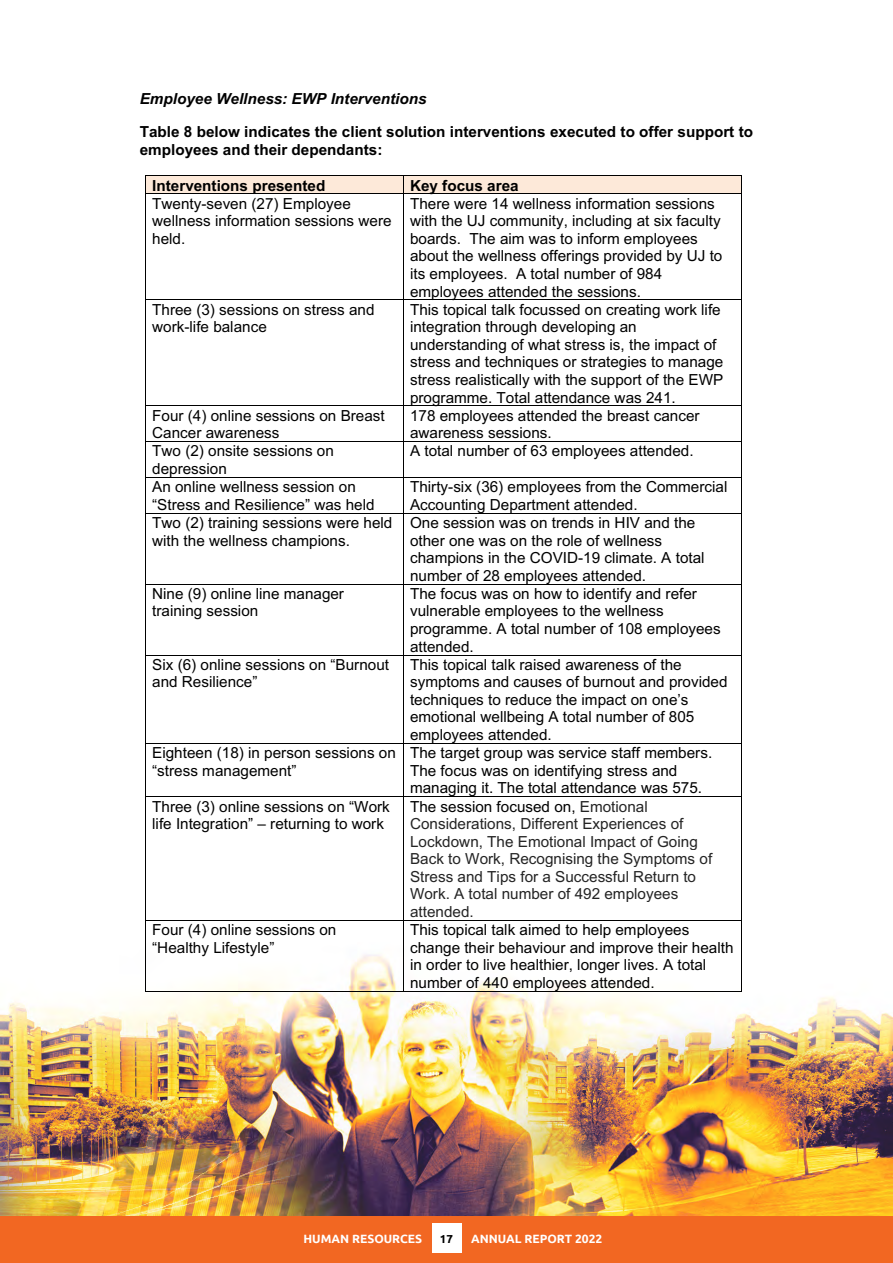
<style>
.page{position:relative;width:893px;height:1263px;background:#fff}
.page>*{position:absolute;margin:0;border:0;box-sizing:border-box;transform-origin:0 0}
.t1{font:15.3px/17.5px "Arial";color:#000}
.t2{font:15.3px/17.5px "Arial";color:#242424}
.t3{font:700 15.3px/17.7px "Arial";color:#000}
.t4{font:italic 700 15.3px "Arial";color:#000}
.t5{font:700 12px "Ubuntu";color:#fff}
.t6{font:700 11.55px "Ubuntu";color:#000}
.s1{color:#000}
</style>
<div class="page">
<img style="left:0;top:955px;width:893px;height:262px">
<div style="left:0;top:1217px;width:893px;height:46px;background:#f26722"></div>
<div style="left:432px;top:1223px;width:29px;height:30px;background:#fff"></div>
<div style="left:146px;top:176px;width:257px;height:18px;background:#fde9d9"></div>
<div style="left:404px;top:176px;width:337px;height:18px;background:#fde9d9"></div>
<hr style="left:146px;top:176px;width:257px;height:1px;background:#000">
<hr style="left:404px;top:176px;width:337px;height:1px;background:#000">
<svg style="left:145px;top:176px;width:1px;height:18px"></svg>
<hr style="left:146px;top:194px;width:257px;height:1px;background:#000">
<svg style="left:403px;top:176px;width:1px;height:18px"></svg>
<hr style="left:404px;top:194px;width:337px;height:1px;background:#000">
<svg style="left:741px;top:176px;width:1px;height:18px"></svg>
<hr style="left:145px;top:194px;width:1px;height:106px;background:#000">
<hr style="left:403px;top:194px;width:1px;height:106px;background:#000">
<hr style="left:741px;top:194px;width:1px;height:106px;background:#000">
<hr style="left:146px;top:300px;width:257px;height:1px;background:#000">
<hr style="left:404px;top:300px;width:337px;height:1px;background:#000">
<hr style="left:145px;top:300px;width:1px;height:106px;background:#000">
<hr style="left:403px;top:300px;width:1px;height:106px;background:#000">
<hr style="left:741px;top:300px;width:1px;height:106px;background:#000">
<hr style="left:146px;top:406px;width:257px;height:1px;background:#000">
<hr style="left:404px;top:406px;width:337px;height:1px;background:#000">
<hr style="left:145px;top:406px;width:1px;height:35px;background:#000">
<hr style="left:403px;top:406px;width:1px;height:35px;background:#000">
<hr style="left:741px;top:406px;width:1px;height:35px;background:#000">
<hr style="left:146px;top:441px;width:257px;height:1px;background:#000">
<hr style="left:404px;top:441px;width:337px;height:1px;background:#000">
<hr style="left:145px;top:442px;width:1px;height:35px;background:#000">
<hr style="left:403px;top:442px;width:1px;height:35px;background:#000">
<hr style="left:741px;top:442px;width:1px;height:35px;background:#000">
<hr style="left:146px;top:477px;width:257px;height:1px;background:#000">
<hr style="left:404px;top:477px;width:337px;height:1px;background:#000">
<hr style="left:145px;top:478px;width:1px;height:35px;background:#000">
<hr style="left:403px;top:478px;width:1px;height:35px;background:#000">
<hr style="left:741px;top:478px;width:1px;height:35px;background:#000">
<hr style="left:146px;top:513px;width:257px;height:1px;background:#000">
<hr style="left:404px;top:513px;width:337px;height:1px;background:#000">
<hr style="left:145px;top:514px;width:1px;height:70px;background:#000">
<hr style="left:403px;top:514px;width:1px;height:70px;background:#000">
<hr style="left:741px;top:514px;width:1px;height:70px;background:#000">
<hr style="left:146px;top:584px;width:257px;height:1px;background:#000">
<hr style="left:404px;top:584px;width:337px;height:1px;background:#000">
<hr style="left:145px;top:585px;width:1px;height:70px;background:#000">
<hr style="left:403px;top:585px;width:1px;height:70px;background:#000">
<hr style="left:741px;top:585px;width:1px;height:70px;background:#000">
<hr style="left:146px;top:655px;width:257px;height:1px;background:#000">
<hr style="left:404px;top:655px;width:337px;height:1px;background:#000">
<hr style="left:145px;top:655px;width:1px;height:88px;background:#000">
<hr style="left:403px;top:655px;width:1px;height:88px;background:#000">
<hr style="left:741px;top:655px;width:1px;height:88px;background:#000">
<hr style="left:146px;top:743px;width:257px;height:1px;background:#000">
<hr style="left:404px;top:743px;width:337px;height:1px;background:#000">
<hr style="left:145px;top:744px;width:1px;height:53px;background:#000">
<hr style="left:403px;top:744px;width:1px;height:53px;background:#000">
<hr style="left:741px;top:744px;width:1px;height:53px;background:#000">
<hr style="left:146px;top:797px;width:257px;height:1px;background:#000">
<hr style="left:404px;top:797px;width:337px;height:1px;background:#000">
<hr style="left:145px;top:797px;width:1px;height:123px;background:#000">
<hr style="left:403px;top:797px;width:1px;height:123px;background:#000">
<hr style="left:741px;top:797px;width:1px;height:123px;background:#000">
<hr style="left:146px;top:920px;width:257px;height:1px;background:#000">
<hr style="left:404px;top:920px;width:337px;height:1px;background:#000">
<hr style="left:145px;top:921px;width:1px;height:70px;background:#000">
<hr style="left:146px;top:991px;width:257px;height:1px;background:#000">
<hr style="left:403px;top:921px;width:1px;height:70px;background:#000">
<hr style="left:404px;top:991px;width:337px;height:1px;background:#000">
<hr style="left:741px;top:921px;width:1px;height:70px;background:#000">
<p class="t4" style="left:140px;top:89px;width:288px">Employee Wellness: EWP Interventions</p>
<p class="t3" style="left:140px;top:123px;width:615px">Table 8 below indicates the client solution interventions executed to offer support to employees and their dependants:</p>
<p class="t3" style="left:152px;top:177px;width:175px">Interventions presented</p>
<p class="t3" style="left:410px;top:177px;width:110px">Key focus area</p>
<p class="t1" style="left:152px;top:194px;width:241px">Twenty-seven (27) Employee wellness information sessions were held.</p>
<p class="t1" style="left:410px;top:194px;width:314px">There were 14 wellness information sessions with the UJ community, including at six faculty boards. The aim was to inform employees about the wellness offerings provided by UJ to its employees. A total number of 984 employees attended the sessions.</p>
<p class="t1" style="left:152px;top:300px;width:224px">Three (3) sessions on stress and work-life balance</p>
<p class="t1" style="left:410px;top:300px;width:315px">This topical talk focussed on creating work life integration through developing an understanding of what stress is, the impact of stress and techniques or strategies to manage stress realistically with the support of the EWP programme. Total attendance was 241.</p>
<p class="t1" style="left:152px;top:406px;width:234px">Four (4) online sessions on Breast<br>Cancer awareness</p>
<p class="t1" style="left:410px;top:406px;width:291px">178 employees attended the breast cancer awareness sessions.</p>
<p class="t1" style="left:152px;top:442px;width:183px">Two (2) onsite sessions on depression</p>
<p class="t1" style="left:410px;top:442px;width:285px">A total number of 63 employees attended.</p>
<p class="t1" style="left:152px;top:478px;width:224px">An online wellness session on “Stress and Resilience” was held</p>
<p class="t1" style="left:410px;top:478px;width:319px">Thirty-six (36) employees from the Commercial<br>Accounting Department attended.</p>
<p class="t1" style="left:152px;top:514px;width:242px">Two (2) training sessions were held with the wellness champions.</p>
<p class="t1" style="left:410px;top:514px;width:296px">One session was on trends in HIV and the other one was on the role of wellness champions in the COVID-19 climate. A total number of 28 employees attended.</p>
<p class="t1" style="left:152px;top:585px;width:193px">Nine (9) online line manager training session</p>
<p class="t1" style="left:410px;top:585px;width:312px">The focus was on how to identify and refer vulnerable employees to the wellness programme. A total number of 108 employees attended.</p>
<p class="t1" style="left:152px;top:656px;width:238px">Six (6) online sessions on “Burnout and Resilience”</p>
<p class="t1" style="left:410px;top:656px;width:319px">This topical talk raised awareness of the symptoms and causes of burnout and provided techniques to reduce the impact on one’s emotional wellbeing A total number of 805 employees attended.</p>
<p class="t1" style="left:152px;top:744px;width:245px">Eighteen (18) in person sessions on “stress management”</p>
<p class="t1" style="left:410px;top:744px;width:304px">The target group was service staff members.<br>The focus was on identifying stress and managing it. The total attendance was 575.</p>
<p class="t1" style="left:152px;top:797px;width:239px">Three (3) online sessions on “Work life Integration” – returning to work</p>
<p class="t2" style="left:410px;top:797px;width:304px"><span class="s1">The session focused on,</span> Emotional Considerations, Different Experiences of Lockdown, The Emotional Impact of Going Back to Work, Recognising the Symptoms of Stress and Tips for a Successful Return to Work. A total number of 492 employees attended.</p>
<p class="t1" style="left:152px;top:921px;width:186px">Four (4) online sessions on “Healthy Lifestyle”</p>
<p class="t1" style="left:410px;top:921px;width:325px">This topical talk aimed to help employees change their behaviour and improve their health in order to live healthier, longer lives. A total number of 440 employees attended.</p>
<p class="t5" style="left:303px;top:1231px;width:120px">HUMAN RESOURCES</p>
<p class="t6" style="left:440px;top:1232px;width:15px">17</p>
<p class="t5" style="left:471px;top:1231px;width:133px">ANNUAL REPORT 2022</p>
</div>
